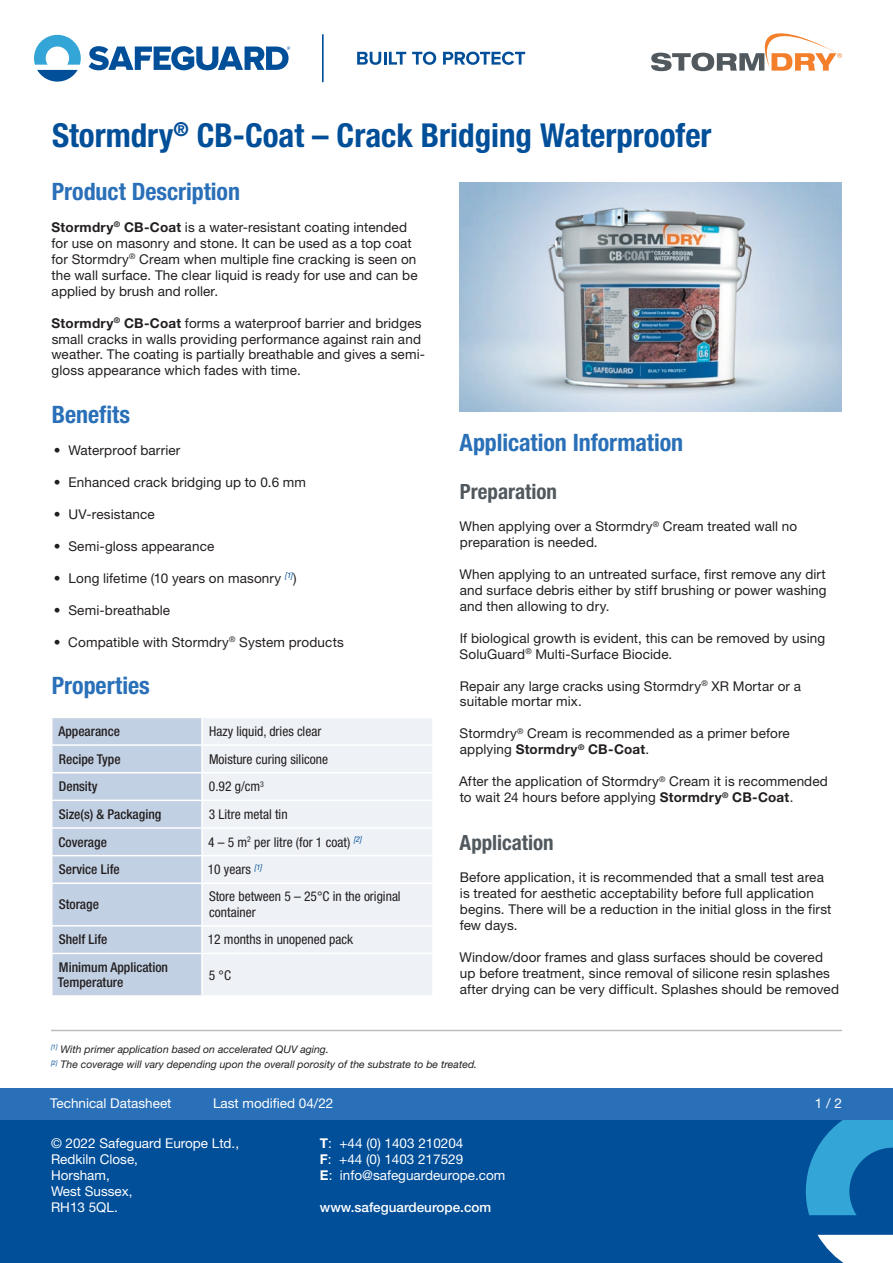
<style>
.page{position:relative;width:893px;height:1263px;background:#fff}
.page>*{position:absolute;margin:0;border:0;box-sizing:border-box;transform-origin:0 0}
.t1{font:700 condensed 33px "Helvetica Neue LT Std";color:#014e99}
.t2{font:700 condensed 24px "Helvetica Neue LT Std";color:#2a70b8}
.t3{font:700 condensed 21px "Helvetica Neue LT Std";color:#51595e}
.t4{font:13.5px/15.9px "Helvetica Neue LT Std";letter-spacing:.01em;color:#231f20}
.t5{font:condensed 13.5px/15.9px "Helvetica Neue LT Std";color:#231f20}
.t6{font:13.5px/15.9px "Helvetica Neue LT Std";color:#fff}
.t7{font:500 condensed 13.5px/15.9px "Helvetica Neue LT Std";color:#231f20}
.t8{font:500 13.5px "Helvetica Neue LT Std";color:#fff}
.t9{font:italic 10.5px/15.9px "Helvetica Neue LT Std";color:#231f20}
.s1{font-weight:700}
</style>
<div class="page">
<div style="left:0;top:1103px;width:893px;height:160px;background:#014e99"></div>
<svg style="left:817px;top:1235px;width:76px;height:28px;background:#d7e3ef"></svg>
<svg style="left:806px;top:1119px;width:87px;height:96px"></svg>
<div style="left:0;top:1087px;width:893px;height:32px;background:#2a70b8"></div>
<svg style="left:357px;top:52px;width:49px;height:13px"></svg>
<svg style="left:412px;top:52px;width:24px;height:13px"></svg>
<svg style="left:443px;top:52px;width:82px;height:13px"></svg>
<svg style="left:89px;top:46px;width:201px;height:24px"></svg>
<svg style="left:34px;top:35px;width:47px;height:47px"></svg>
<hr style="left:322px;top:35px;width:2px;height:47px;background:#014e99">
<svg style="left:651px;top:33px;width:191px;height:38px"></svg>
<div style="left:203px;top:718px;width:229px;height:277px;background:#eef2f7"></div>
<div style="left:53px;top:718px;width:148px;height:277px;background:#c2d0e3"></div>
<hr style="left:51px;top:744px;width:151px;height:2px;background:#fff">
<hr style="left:202px;top:744px;width:232px;height:2px;background:#fff">
<hr style="left:51px;top:772px;width:151px;height:1px;background:#fff">
<hr style="left:202px;top:772px;width:232px;height:1px;background:#fff">
<hr style="left:51px;top:799px;width:151px;height:2px;background:#fff">
<hr style="left:202px;top:799px;width:232px;height:2px;background:#fff">
<hr style="left:51px;top:827px;width:151px;height:2px;background:#fff">
<hr style="left:202px;top:827px;width:232px;height:2px;background:#fff">
<hr style="left:51px;top:855px;width:151px;height:1px;background:#fff">
<hr style="left:202px;top:855px;width:232px;height:1px;background:#fff">
<hr style="left:51px;top:882px;width:151px;height:2px;background:#fff">
<hr style="left:202px;top:882px;width:232px;height:2px;background:#fff">
<hr style="left:51px;top:925px;width:151px;height:1px;background:#fff">
<hr style="left:202px;top:925px;width:232px;height:1px;background:#fff">
<hr style="left:51px;top:953px;width:151px;height:1px;background:#fff">
<hr style="left:202px;top:953px;width:232px;height:1px;background:#fff">
<img style="left:459px;top:183px;width:383px;height:228px">
<hr style="left:51px;top:1030px;width:791px;height:1px;background:#bcbdc0">
<h1 class="t1" style="left:52px;top:115px;width:661px">Stormdry<sup>®</sup> CB-Coat – Crack Bridging Waterproofer</h1>
<h2 class="t2" style="left:52px;top:177px;width:190px">Product Description</h2>
<p class="t4" style="left:52px;top:219px;width:368px"><span class="s1">Stormdry</span><sup>®</sup> <span class="s1">CB-Coat</span> is a water-resistant coating intended for use on masonry and stone. It can be used as a top coat for Stormdry<sup>®</sup> Cream when multiple fine cracking is seen on the wall surface. The clear liquid is ready for use and can be applied by brush and roller.</p>
<p class="t4" style="left:51px;top:315px;width:375px"><span class="s1">Stormdry</span><sup>®</sup> <span class="s1">CB-Coat</span> forms a waterproof barrier and bridges small cracks in walls providing performance against rain and weather. The coating is partially breathable and gives a semi&shy;gloss appearance which fades with time.</p>
<h2 class="t2" style="left:52px;top:400px;width:80px">Benefits</h2>
<p class="t4" style="left:54px;top:442px;width:128px">• Waterproof barrier</p>
<p class="t4" style="left:54px;top:474px;width:254px">• Enhanced crack bridging up to 0.6 mm</p>
<p class="t4" style="left:54px;top:506px;width:102px">• UV-resistance</p>
<p class="t4" style="left:54px;top:538px;width:162px">• Semi-gloss appearance</p>
<p class="t4" style="left:54px;top:570px;width:244px">• Long lifetime (10 years on masonry <sup>[1]</sup>)</p>
<p class="t4" style="left:54px;top:602px;width:118px">• Semi-breathable</p>
<p class="t4" style="left:54px;top:633px;width:291px">• Compatible with Stormdry<sup>®</sup> System products</p>
<h2 class="t2" style="left:52px;top:671px;width:100px">Properties</h2>
<p class="t7" style="left:58px;top:723px;width:63px">Appearance</p>
<p class="t5" style="left:209px;top:723px;width:114px">Hazy liquid, dries clear</p>
<p class="t7" style="left:59px;top:751px;width:63px">Recipe Type</p>
<p class="t5" style="left:209px;top:751px;width:120px">Moisture curing silicone</p>
<p class="t7" style="left:59px;top:778px;width:40px">Density</p>
<p class="t5" style="left:209px;top:778px;width:57px">0.92 g/cm<sup>3</sup></p>
<p class="t7" style="left:59px;top:806px;width:104px">Size(s) &amp; Packaging</p>
<p class="t5" style="left:209px;top:806px;width:80px">3 Litre metal tin</p>
<p class="t7" style="left:59px;top:834px;width:50px">Coverage</p>
<p class="t5" style="left:208px;top:834px;width:155px">4 – 5 m<sup>2</sup> per litre (for 1 coat) <sup>[2]</sup></p>
<p class="t7" style="left:59px;top:861px;width:62px">Service Life</p>
<p class="t5" style="left:208px;top:861px;width:56px">10 years <sup>[1]</sup></p>
<p class="t7" style="left:59px;top:896px;width:42px">Storage</p>
<p class="t5" style="left:209px;top:888px;width:193px">Store between 5 – 25°C in the original container</p>
<p class="t7" style="left:59px;top:931px;width:50px">Shelf Life</p>
<p class="t5" style="left:208px;top:932px;width:147px">12 months in unopened pack</p>
<p class="t7" style="left:58px;top:959px;width:112px">Minimum Application<br>Temperature</p>
<p class="t5" style="left:209px;top:967px;width:24px">5 °C</p>
<h2 class="t2" style="left:459px;top:428px;width:225px">Application Information</h2>
<h3 class="t3" style="left:460px;top:479px;width:98px">Preparation</h3>
<p class="t4" style="left:460px;top:518px;width:339px">When applying over a Stormdry<sup>®</sup> Cream treated wall no preparation is needed.</p>
<p class="t4" style="left:460px;top:566px;width:369px;text-align:justify">When applying to an untreated surface, first remove any dirt and surface debris either by stiff brushing or power washing and then allowing to dry.</p>
<p class="t4" style="left:460px;top:630px;width:367px">If biological growth is evident, this can be removed by using<br>SoluGuard<sup>®</sup> Multi-Surface Biocide.</p>
<p class="t4" style="left:460px;top:678px;width:343px">Repair any large cracks using Stormdry<sup>®</sup> XR Mortar or a suitable mortar mix.</p>
<p class="t4" style="left:460px;top:725px;width:332px">Stormdry<sup>®</sup> Cream is recommended as a primer before applying <span class="s1">Stormdry</span><sup>®</sup> <span class="s1">CB-Coat</span>.</p>
<p class="t4" style="left:459px;top:773px;width:370px">After the application of Stormdry<sup>®</sup> Cream it is recommended to wait 24 hours before applying <span class="s1">Stormdry</span><sup>®</sup> <span class="s1">CB-Coat</span>.</p>
<h3 class="t3" style="left:460px;top:830px;width:96px">Application</h3>
<p class="t4" style="left:460px;top:869px;width:373px">Before application, it is recommended that a small test area is treated for aesthetic acceptability before full application begins. There will be a reduction in the initial gloss in the first few days.</p>
<p class="t4" style="left:460px;top:949px;width:381px">Window/door frames and glass surfaces should be covered up before treatment, since removal of silicone resin splashes after drying can be very difficult. Splashes should be removed</p>
<p class="t9" style="left:51px;top:1041px;width:428px"><sup>[1]</sup> With primer application based on accelerated QUV aging.<br><sup>[2]</sup> The coverage will vary depending upon the overall porosity of the substrate to be treated.</p>
<p class="t6" style="left:50px;top:1095px;width:123px">Technical Datasheet</p>
<p class="t6" style="left:213px;top:1095px;width:122px">Last modified 04/22</p>
<p class="t6" style="left:815px;top:1095px;width:29px">1 / 2</p>
<p class="t6" style="left:51px;top:1135px;width:190px">© 2022 Safeguard Europe Ltd.,<br>Redkiln Close,<br>Horsham,<br>West Sussex,<br>RH13 5QL.</p>
<p class="t6" style="left:320px;top:1135px;width:187px"><span class="s1">T</span>: +44 (0) 1403 210204<br><span class="s1">F</span>: +44 (0) 1403 217529<br><span class="s1">E</span>: info@safeguardeurope.com</p>
<p class="t8" style="left:320px;top:1199px;width:173px">www.safeguardeurope.com</p>
</div>
